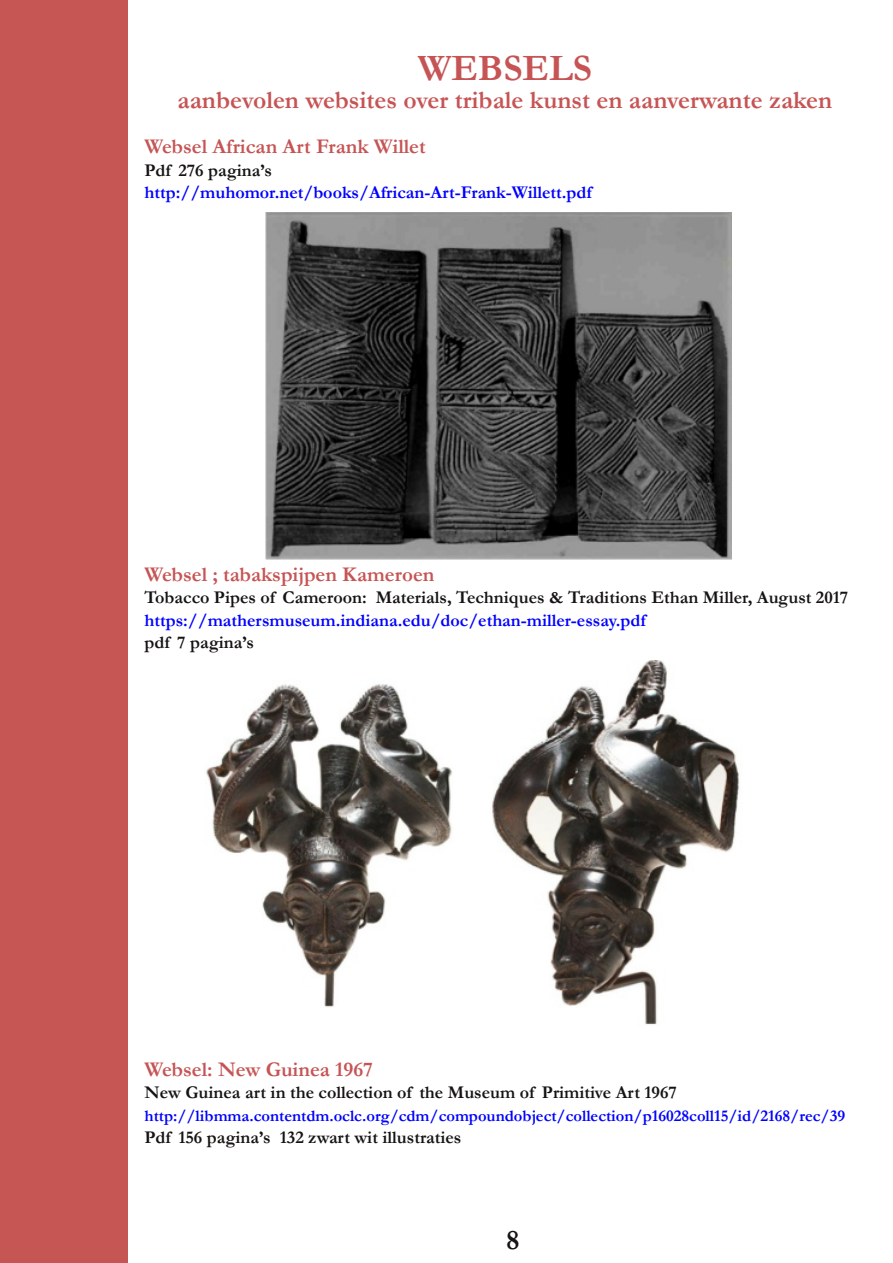
<style>
.page{position:relative;width:893px;height:1263px;background:#fff}
.page>*{position:absolute;margin:0;border:0;box-sizing:border-box;transform-origin:0 0}
.t1{font:700 37.5px "Garamond";color:#c65454}
.t2{font:700 28.5px "Garamond";color:#161413}
.t3{font:700 25.5px "Garamond";color:#c65454}
.t4{font:700 21px "Garamond";color:#c65454}
.t5{font:700 18px "Garamond";color:#161413}
.t6{font:700 18px "Garamond";color:#00f}
.t7{font:700 16.5px "Garamond";color:#00f}
</style>
<div class="page">
<div style="left:0;top:0;width:128px;height:1262px;background:#c65654"></div>
<img style="left:266px;top:213px;width:465px;height:346px">
<img style="left:206px;top:661px;width:534px;height:364px">
<h1 class="t1" style="left:418px;top:47px;width:176px">WEBSELS</h1>
<h3 class="t3" style="left:178px;top:87px;width:656px">aanbevolen websites over tribale kunst en aanverwante zaken</h3>
<p class="t4" style="left:145px;top:135px;width:283px">Websel African Art Frank Willet</p>
<p class="t5" style="left:145px;top:160px;width:129px">Pdf 276 pagina’s</p>
<p class="t6" style="left:145px;top:183px;width:449px">http://muhomor.net/books/African-Art-Frank-Willett.pdf</p>
<p class="t4" style="left:145px;top:563px;width:291px">Websel ; tabakspijpen Kameroen</p>
<p class="t5" style="left:145px;top:588px;width:705px">Tobacco Pipes of Cameroon: Materials, Techniques &amp; Traditions Ethan Miller, August 2017</p>
<p class="t6" style="left:145px;top:610px;width:503px">https://mathersmuseum.indiana.edu/doc/ethan-miller-essay.pdf</p>
<p class="t5" style="left:145px;top:633px;width:111px">pdf 7 pagina’s</p>
<p class="t4" style="left:145px;top:1058px;width:230px">Websel: New Guinea 1967</p>
<p class="t5" style="left:145px;top:1083px;width:534px">New Guinea art in the collection of the Museum of Primitive Art 1967</p>
<p class="t7" style="left:145px;top:1107px;width:702px">http://libmma.contentdm.oclc.org/cdm/compoundobject/collection/p16028coll15/id/2168/rec/39</p>
<p class="t5" style="left:145px;top:1128px;width:318px">Pdf 156 pagina’s 132 zwart wit illustraties</p>
<h2 class="t2" style="left:506px;top:1225px;width:15px">8</h2>
</div>
